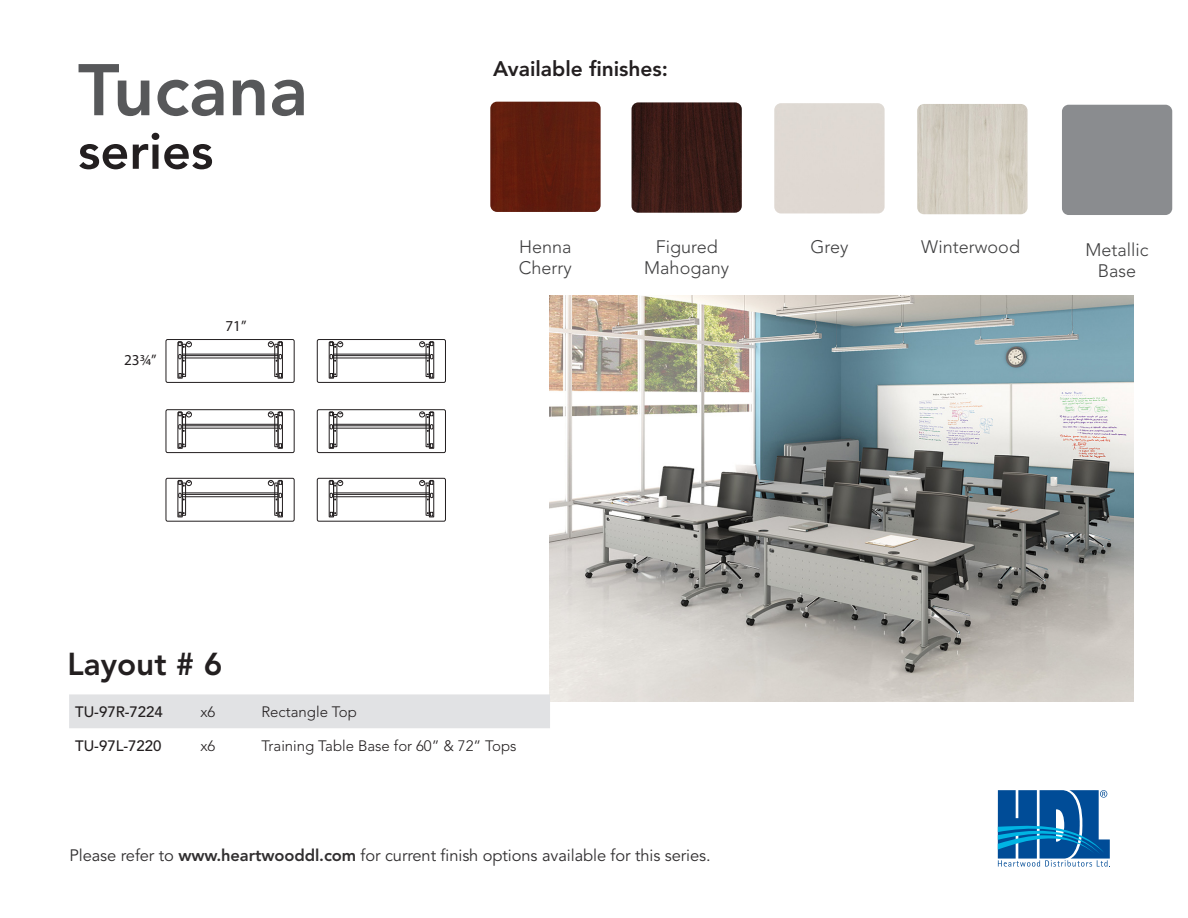
<style>
.page{position:relative;width:1188px;height:918px;background:#fff}
.page>*{position:absolute;margin:0;border:0;box-sizing:border-box;transform-origin:0 0}
.t1{font:800 72.3px "Avenir LT Std";color:#57585a}
.t2{font:800 50.4px "Avenir LT Std";color:#231f20}
.t3{font:800 31.5px "Avenir LT Std";color:#231f20}
.t4{font:800 21px "Avenir LT Std";color:#231f20}
.t5{font:300 18px/21.6px "Avenir LT Std";color:#3e3e3f;text-align:center}
.t6{font:16.5px "Avenir LT Std";letter-spacing:-.005em;color:#312f30}
.t7{font:15.15px "Myriad Pro";color:#231f20}
.t8{font:300 15px "Avenir LT Std";color:#231f20}
.t9{font:500 15px "Avenir LT Std";color:#231f20}
.s1{font-weight:800}
</style>
<div class="page">
<svg style="left:998px;top:790px;width:112px;height:77px"></svg>
<img style="left:490px;top:102px;width:111px;height:110px">
<img style="left:632px;top:102px;width:110px;height:111px">
<img style="left:917px;top:104px;width:111px;height:110px">
<div style="left:1062px;top:105px;width:110px;height:110px;background:#8a8c8f;border-radius:7px"></div>
<div style="left:774px;top:103px;width:111px;height:110px;background:#dfd9d3"></div>
<img style="left:550px;top:295px;width:584px;height:406px">
<div style="left:69px;top:694px;width:481px;height:34px;background:#e1e2e4"></div>
<div style="left:166px;top:339px;width:128px;height:44px;border:1px solid #231f20;border-radius:2px"></div>
<div style="left:178px;top:342px;width:5px;height:36px;border:1px solid #231f20"></div>
<div style="left:182px;top:344px;width:4px;height:33px;border:1px solid #231f20"></div>
<svg style="left:178px;top:341px;width:14px;height:7px"></svg>
<svg style="left:179px;top:373px;width:6px;height:5px"></svg>
<svg style="left:178px;top:354px;width:7px;height:7px"></svg>
<div style="left:278px;top:342px;width:5px;height:36px;border:1px solid #231f20"></div>
<div style="left:274px;top:344px;width:4px;height:33px;border:1px solid #231f20"></div>
<svg style="left:268px;top:341px;width:14px;height:7px"></svg>
<svg style="left:276px;top:373px;width:6px;height:5px"></svg>
<svg style="left:276px;top:354px;width:6px;height:7px"></svg>
<hr style="left:182px;top:354px;width:96px;height:1px;background:#231f20">
<hr style="left:182px;top:355px;width:96px;height:1px;background:#231f20">
<hr style="left:182px;top:358px;width:96px;height:1px;background:#231f20">
<div style="left:317px;top:339px;width:129px;height:44px;border:1px solid #231f20;border-radius:2px"></div>
<div style="left:329px;top:342px;width:5px;height:36px;border:1px solid #231f20"></div>
<div style="left:333px;top:344px;width:4px;height:33px;border:1px solid #231f20"></div>
<svg style="left:330px;top:341px;width:13px;height:7px"></svg>
<svg style="left:330px;top:373px;width:6px;height:5px"></svg>
<svg style="left:330px;top:354px;width:6px;height:7px"></svg>
<div style="left:429px;top:342px;width:5px;height:36px;border:1px solid #231f20"></div>
<div style="left:426px;top:344px;width:4px;height:33px;border:1px solid #231f20"></div>
<svg style="left:419px;top:341px;width:14px;height:7px"></svg>
<svg style="left:427px;top:373px;width:6px;height:5px"></svg>
<svg style="left:427px;top:354px;width:6px;height:7px"></svg>
<hr style="left:334px;top:354px;width:95px;height:1px;background:#231f20">
<hr style="left:334px;top:355px;width:95px;height:1px;background:#231f20">
<hr style="left:334px;top:358px;width:95px;height:1px;background:#231f20">
<div style="left:166px;top:409px;width:128px;height:44px;border:1px solid #231f20;border-radius:2px"></div>
<div style="left:178px;top:412px;width:5px;height:37px;border:1px solid #231f20"></div>
<div style="left:182px;top:414px;width:4px;height:33px;border:1px solid #231f20"></div>
<svg style="left:178px;top:412px;width:14px;height:6px"></svg>
<svg style="left:179px;top:443px;width:6px;height:5px"></svg>
<svg style="left:178px;top:424px;width:7px;height:8px"></svg>
<div style="left:278px;top:412px;width:5px;height:37px;border:1px solid #231f20"></div>
<div style="left:274px;top:414px;width:4px;height:33px;border:1px solid #231f20"></div>
<svg style="left:268px;top:412px;width:14px;height:6px"></svg>
<svg style="left:276px;top:443px;width:6px;height:5px"></svg>
<svg style="left:276px;top:424px;width:6px;height:8px"></svg>
<hr style="left:182px;top:424px;width:96px;height:1px;background:#231f20">
<hr style="left:182px;top:425px;width:96px;height:1px;background:#231f20">
<hr style="left:182px;top:428px;width:96px;height:1px;background:#231f20">
<div style="left:317px;top:409px;width:129px;height:44px;border:1px solid #231f20;border-radius:2px"></div>
<div style="left:329px;top:412px;width:5px;height:37px;border:1px solid #231f20"></div>
<div style="left:333px;top:414px;width:4px;height:33px;border:1px solid #231f20"></div>
<svg style="left:330px;top:412px;width:13px;height:6px"></svg>
<svg style="left:330px;top:443px;width:6px;height:5px"></svg>
<svg style="left:330px;top:424px;width:6px;height:8px"></svg>
<div style="left:429px;top:412px;width:5px;height:37px;border:1px solid #231f20"></div>
<div style="left:426px;top:414px;width:4px;height:33px;border:1px solid #231f20"></div>
<svg style="left:419px;top:412px;width:14px;height:6px"></svg>
<svg style="left:427px;top:443px;width:6px;height:5px"></svg>
<svg style="left:427px;top:424px;width:6px;height:8px"></svg>
<hr style="left:334px;top:424px;width:95px;height:1px;background:#231f20">
<hr style="left:334px;top:425px;width:95px;height:1px;background:#231f20">
<hr style="left:334px;top:428px;width:95px;height:1px;background:#231f20">
<div style="left:166px;top:478px;width:128px;height:44px;border:1px solid #231f20;border-radius:2px"></div>
<div style="left:178px;top:481px;width:5px;height:36px;border:1px solid #231f20"></div>
<div style="left:182px;top:483px;width:4px;height:33px;border:1px solid #231f20"></div>
<svg style="left:178px;top:480px;width:14px;height:6px"></svg>
<svg style="left:179px;top:512px;width:6px;height:4px"></svg>
<svg style="left:178px;top:493px;width:7px;height:7px"></svg>
<div style="left:278px;top:481px;width:5px;height:36px;border:1px solid #231f20"></div>
<div style="left:274px;top:483px;width:4px;height:33px;border:1px solid #231f20"></div>
<svg style="left:268px;top:480px;width:14px;height:6px"></svg>
<svg style="left:276px;top:512px;width:6px;height:4px"></svg>
<svg style="left:276px;top:493px;width:6px;height:7px"></svg>
<hr style="left:182px;top:493px;width:96px;height:1px;background:#231f20">
<hr style="left:182px;top:494px;width:96px;height:1px;background:#231f20">
<hr style="left:182px;top:496px;width:96px;height:1px;background:#231f20">
<div style="left:317px;top:478px;width:129px;height:44px;border:1px solid #231f20;border-radius:2px"></div>
<div style="left:329px;top:481px;width:5px;height:36px;border:1px solid #231f20"></div>
<div style="left:333px;top:483px;width:4px;height:33px;border:1px solid #231f20"></div>
<svg style="left:330px;top:480px;width:13px;height:6px"></svg>
<svg style="left:330px;top:512px;width:6px;height:4px"></svg>
<svg style="left:330px;top:493px;width:6px;height:7px"></svg>
<div style="left:429px;top:481px;width:5px;height:36px;border:1px solid #231f20"></div>
<div style="left:426px;top:483px;width:4px;height:33px;border:1px solid #231f20"></div>
<svg style="left:419px;top:480px;width:14px;height:6px"></svg>
<svg style="left:427px;top:512px;width:6px;height:4px"></svg>
<svg style="left:427px;top:493px;width:6px;height:7px"></svg>
<hr style="left:334px;top:493px;width:95px;height:1px;background:#231f20">
<hr style="left:334px;top:494px;width:95px;height:1px;background:#231f20">
<hr style="left:334px;top:496px;width:95px;height:1px;background:#231f20">
<h1 class="t1" style="left:78px;top:47px;width:232px">Tucana</h1>
<h2 class="t2" style="left:78px;top:121px;width:137px">series</h2>
<p class="t7" style="left:124px;top:351px;width:34px">23¾”</p>
<p class="t7" style="left:225px;top:317px;width:22px">71”</p>
<p class="t3" style="left:68px;top:645px;width:157px">Layout # 6</p>
<p class="t4" style="left:493px;top:56px;width:177px">Available finishes:</p>
<p class="t5" style="left:519px;top:236px;width:55px;text-align:left">Henna<br>Cherry</p>
<p class="t5" style="left:644px;top:236px;width:86px">Figured<br>Mahogany</p>
<p class="t5" style="left:921px;top:236px;width:100px">Winterwood</p>
<p class="t5" style="left:1086px;top:239px;width:64px">Metallic<br>Base</p>
<p class="t5" style="left:810px;top:236px;width:40px">Grey</p>
<p class="t9" style="left:75px;top:703px;width:89px">TU-97R-7224</p>
<p class="t8" style="left:200px;top:703px;width:17px">x6</p>
<p class="t8" style="left:261px;top:703px;width:97px">Rectangle Top</p>
<p class="t9" style="left:75px;top:737px;width:88px">TU-97L-7220</p>
<p class="t8" style="left:200px;top:737px;width:17px">x6</p>
<p class="t8" style="left:261px;top:737px;width:257px">Training Table Base for 60” &amp; 72” Tops</p>
<p class="t6" style="left:69px;top:846px;width:643px">Please refer to <span class="s1">www.heartwooddl.com</span> for current finish options available for this series.</p>
</div>
